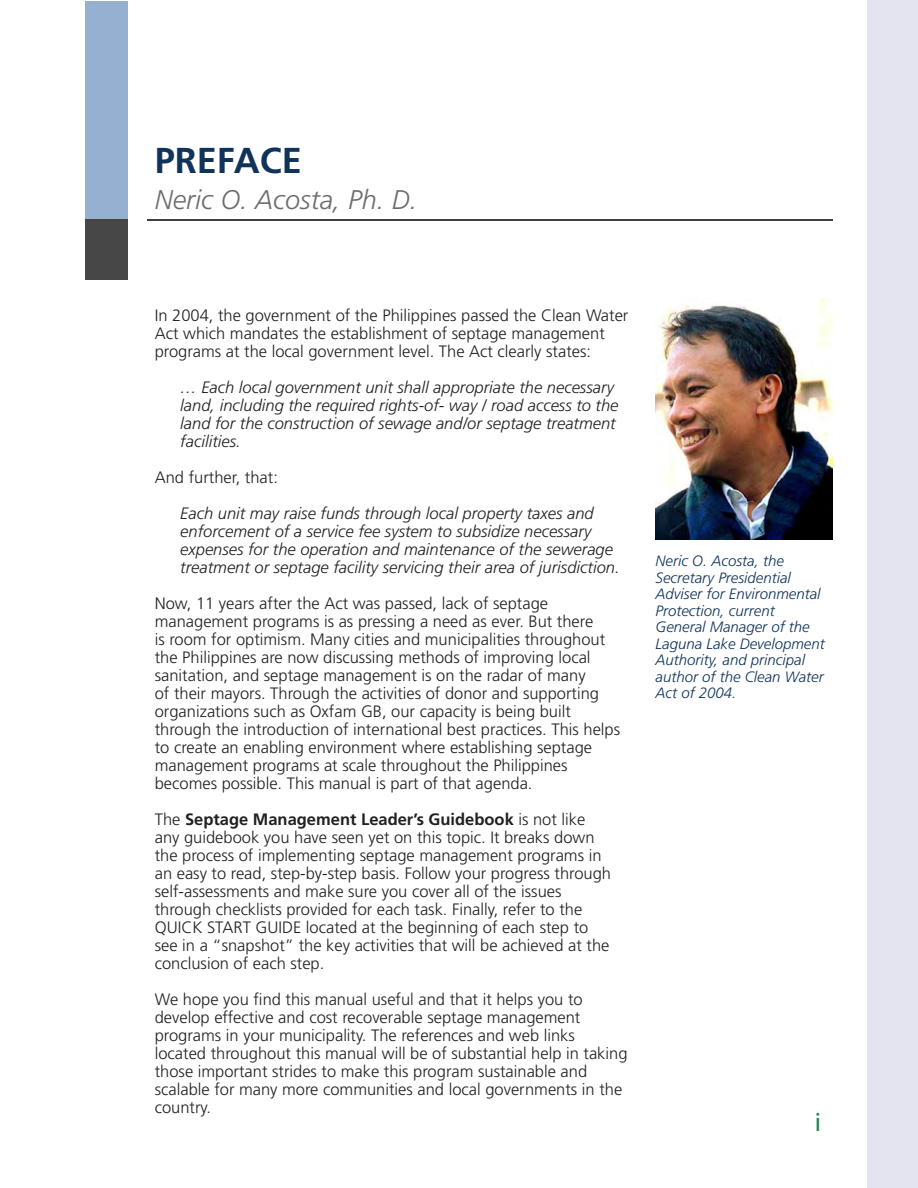
<style>
.page{position:relative;width:918px;height:1188px;background:#fff}
.page>*{position:absolute;margin:0;border:0;box-sizing:border-box;transform-origin:0 0}
.Body_Text_Style{font:700 36px "Frutiger LT Std";color:#103459}
.Body_Text_Style-2{font:italic 300 27px "Frutiger LT Std";color:#6c6d70}
.t1{font:27px "Myriad Pro";color:#258c56}
.Body_Text_Style-3{font:300 16.5px/18px "Frutiger LT Std";color:#231f20}
.Body_Text_Style-4{font:italic 300 16.5px/18px "Frutiger LT Std";color:#231f20}
.Body_Text_Style-5{font:italic 300 15px/16.5px "Frutiger LT Std";color:#103459}
.s1{font-weight:700}
</style>
<div class="page">
<img style="left:656px;top:299px;width:177px;height:240px">
<div style="left:85px;top:1px;width:43px;height:218px;background:#96b0d2"></div>
<div style="left:85px;top:219px;width:43px;height:61px;background:#474748"></div>
<hr style="left:147px;top:219px;width:686px;height:1px;background:#3e3e3f">
<div style="left:867px;top:0;width:51px;height:1188px;background:#e3e4ef"></div>
<p class="Body_Text_Style" style="left:155px;top:139px;width:148px">PREFACE</p>
<p class="Body_Text_Style-2" style="left:155px;top:184px;width:264px">Neric O. Acosta, Ph. D.</p>
<p class="Body_Text_Style-3" style="left:155px;top:307px;width:475px">In 2004, the government of the Philippines passed the Clean Water<br>Act which mandates the establishment of septage management programs at the local government level. The Act clearly states:</p>
<p class="Body_Text_Style-4" style="left:180px;top:379px;width:440px">… Each local government unit shall appropriate the necessary land, including the required rights-of- way / road access to the land for the construction of sewage and/or septage treatment facilities.</p>
<p class="Body_Text_Style-3" style="left:155px;top:469px;width:125px">And further, that:</p>
<p class="Body_Text_Style-4" style="left:180px;top:505px;width:441px">Each unit may raise funds through local property taxes and enforcement of a service fee system to subsidize necessary expenses for the operation and maintenance of the sewerage treatment or septage facility servicing their area of jurisdiction.</p>
<p class="Body_Text_Style-3" style="left:155px;top:595px;width:467px">Now, 11 years after the Act was passed, lack of septage management programs is as pressing a need as ever. But there<br>is room for optimism. Many cities and municipalities throughout the Philippines are now discussing methods of improving local sanitation, and septage management is on the radar of many<br>of their mayors. Through the activities of donor and supporting organizations such as Oxfam GB, our capacity is being built through the introduction of international best practices. This helps to create an enabling environment where establishing septage management programs at scale throughout the Philippines becomes possible. This manual is part of that agenda.</p>
<p class="Body_Text_Style-3" style="left:155px;top:811px;width:458px">The <span class="s1">Septage Management Leader’s Guidebook</span> is not like any guidebook you have seen yet on this topic. It breaks down the process of implementing septage management programs in an easy to read, step-by-step basis. Follow your progress through self-assessments and make sure you cover all of the issues through checklists provided for each task. Finally, refer to the QUICK START GUIDE located at the beginning of each step to see in a “snapshot” the key activities that will be achieved at the conclusion of each step.</p>
<p class="Body_Text_Style-3" style="left:155px;top:991px;width:474px">We hope you find this manual useful and that it helps you to develop effective and cost recoverable septage management programs in your municipality. The references and web links located throughout this manual will be of substantial help in taking those important strides to make this program sustainable and scalable for many more communities and local governments in the country.</p>
<p class="Body_Text_Style-5" style="left:656px;top:553px;width:171px">Neric O. Acosta, the<br>Secretary Presidential<br>Adviser for Environmental<br>Protection, current<br>General Manager of the<br>Laguna Lake Development<br>Authority, and principal author of the Clean Water<br>Act of 2004.</p>
<p class="t1" style="left:815px;top:1105px;width:8px">i</p>
</div>
